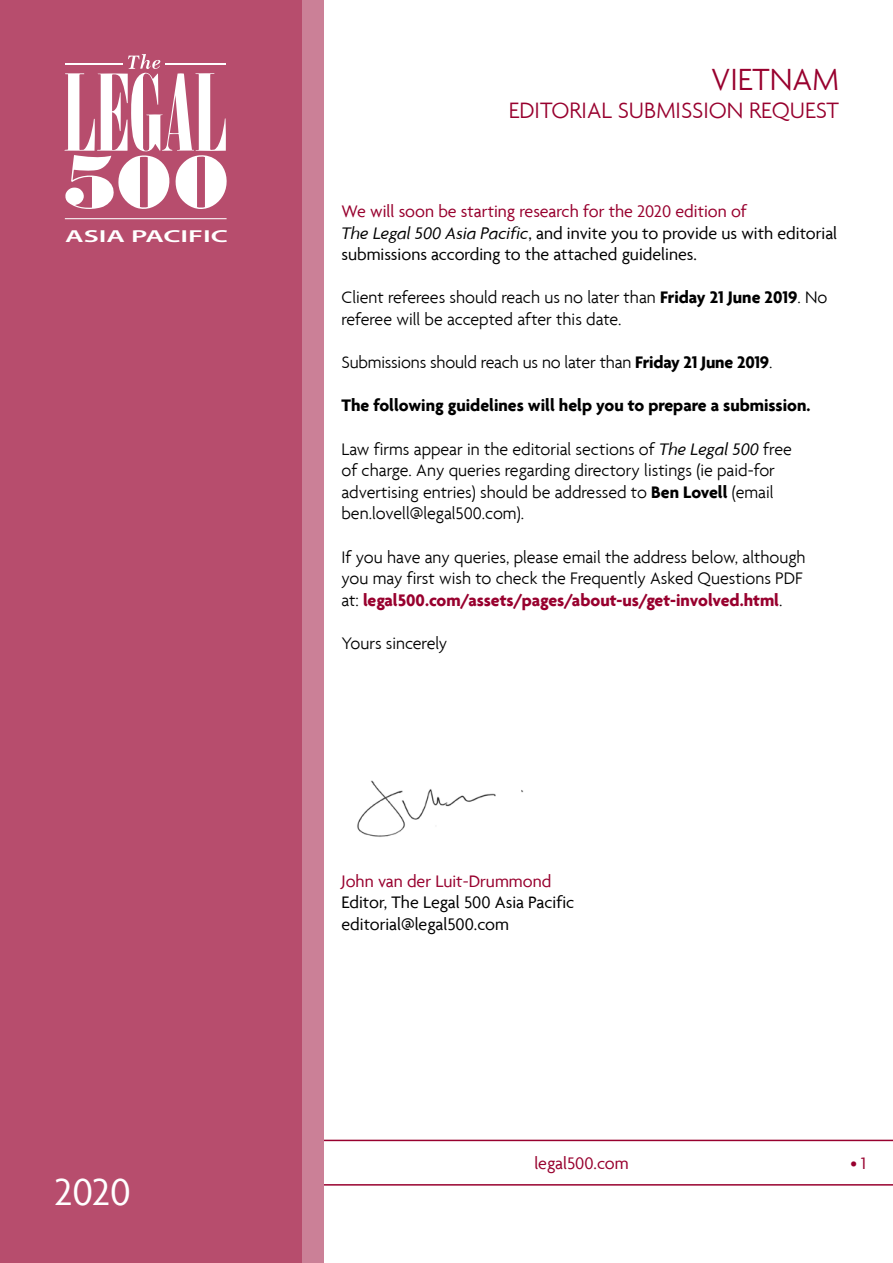
<style>
.page{position:relative;width:893px;height:1263px;background:#fff}
.page>*{position:absolute;margin:0;border:0;box-sizing:border-box;transform-origin:0 0}
.t1{font:40.5px "Agenda";color:#fff}
.t2{font:300 33px "Agenda";color:#98002e}
.t3{font:300 24px "Agenda";color:#98002e}
.t4{font:300 18px/21.6px "Agenda";color:#000}
.t5{font:18px/21.6px "Agenda";color:#000}
.t6{font:700 18px "Agenda";color:#000}
.t7{font:18px "Agenda";color:#98002e}
.t8{font:600 17.4px "Myriad Pro";color:#fff;scale:1.68 1}
.s1{color:#98002e}
.s2{font-style:italic}
.s3{font-weight:700}
.s4{font-weight:400;font-style:italic}
.s5{font-weight:700;color:#98002e}
</style>
<div class="page">
<svg style="left:323px;top:1140px;width:570px;height:45px"></svg>
<div style="left:0;top:0;width:323px;height:1263px;background:#cb8097"></div>
<div style="left:0;top:0;width:302px;height:1263px;background:#b74d6d"></div>
<svg style="left:64px;top:54px;width:163px;height:155px"></svg>
<hr style="left:65px;top:64px;width:58px;height:1px;background:#fff">
<hr style="left:165px;top:64px;width:61px;height:1px;background:#fff">
<hr style="left:65px;top:218px;width:162px;height:1px;background:#fff">
<img style="left:357px;top:780px;width:167px;height:57px">
<p class="t8" style="left:65px;top:225px;width:98px">ASIA PACIFIC</p>
<h1 class="t1" style="left:54px;top:1168px;width:78px">2020</h1>
<h2 class="t2" style="left:711px;top:60px;width:129px">VIETNAM</h2>
<h3 class="t3" style="left:509px;top:96px;width:332px">EDITORIAL SUBMISSION REQUEST</h3>
<p class="t5" style="left:341px;top:200px;width:497px"><span class="s1">We will soon be starting research for the 2020 edition of<br></span><span class="s2">The Legal 500 Asia Pacific</span>, and invite you to provide us with editorial submissions according to the attached guidelines.</p>
<p class="t4" style="left:341px;top:286px;width:487px">Client referees should reach us no later than <span class="s3">Friday 21 June 2019</span>. No referee will be accepted after this date.</p>
<p class="t4" style="left:341px;top:351px;width:433px">Submissions should reach us no later than <span class="s3">Friday 21 June 2019</span>.</p>
<p class="t6" style="left:341px;top:395px;width:470px">The following guidelines will help you to prepare a submission.</p>
<p class="t4" style="left:341px;top:438px;width:452px">Law firms appear in the editorial sections of <span class="s4">The Legal 500</span> free of charge. Any queries regarding directory listings (ie paid-for advertising entries) should be addressed to <span class="s3">Ben Lovell</span> (email ben.lovell@legal500.com).</p>
<p class="t4" style="left:341px;top:546px;width:466px">If you have any queries, please email the address below, although you may first wish to check the Frequently Asked Questions PDF at: <span class="s5">legal500.com/assets/pages/about-us/get-involved.html</span>.</p>
<p class="t4" style="left:341px;top:632px;width:107px">Yours sincerely</p>
<p class="t7" style="left:341px;top:870px;width:211px">John van der Luit-Drummond</p>
<p class="t5" style="left:341px;top:891px;width:234px">Editor, The Legal 500 Asia Pacific editorial@legal500.com</p>
<p class="t7" style="left:534px;top:1152px;width:96px">legal500.com</p>
<p class="t7" style="left:850px;top:1152px;width:17px">• 1</p>
</div>
